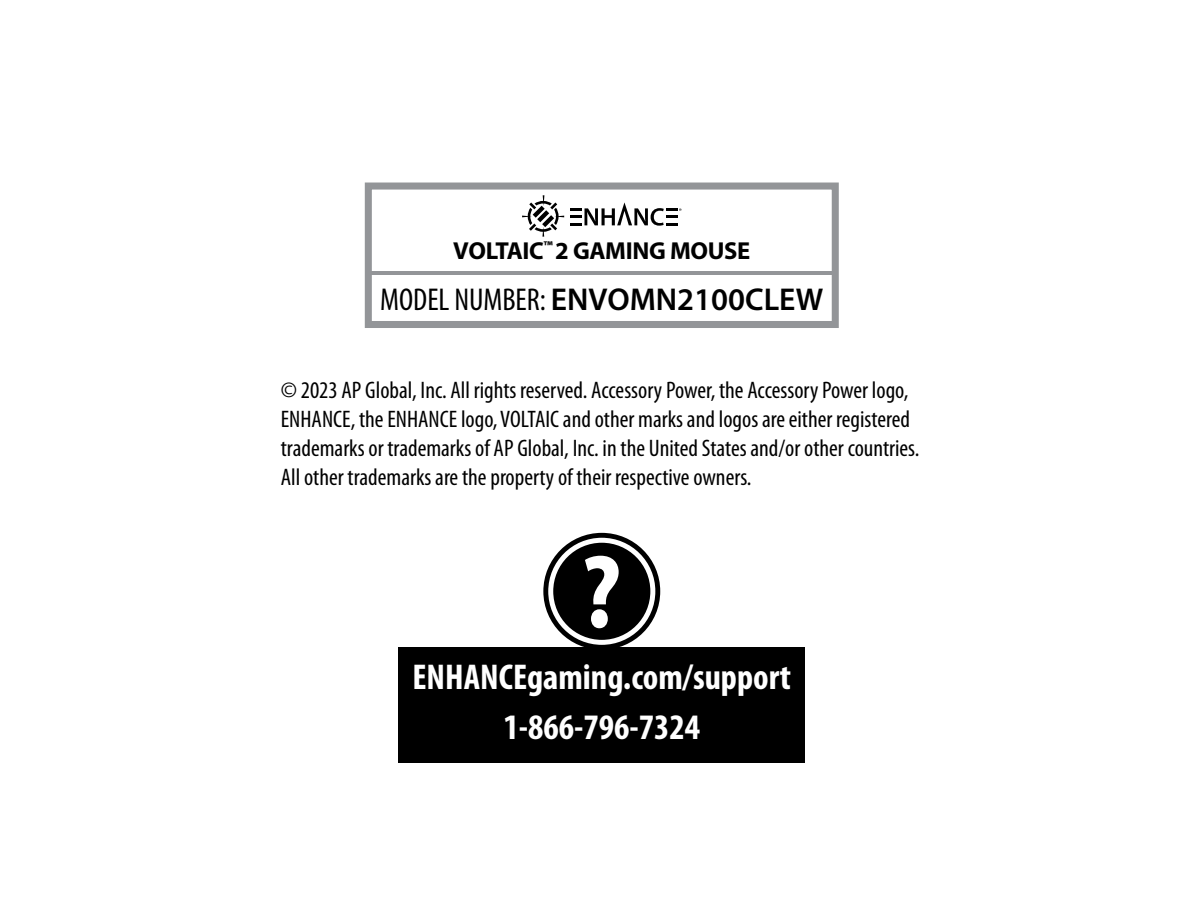
<style>
.page{position:relative;width:1188px;height:918px;background:#fff}
.page>*{position:absolute;margin:0;border:0;box-sizing:border-box;transform-origin:0 0}
.t1{font:700 condensed 36px "Myriad Pro";color:#fff}
.t2{font:600 31.65px "Myriad Pro";color:#000}
.t3{font:700 24.6px "Myriad Pro";letter-spacing:-.015em;color:#000}
.t4{font:condensed 24px/28.8px "Myriad Pro";color:#000}
.s1{font-weight:400;font-stretch:condensed}
</style>
<div class="page">
<div style="left:398px;top:647px;width:407px;height:116px;background:#000"></div>
<hr style="left:368px;top:271px;width:468px;height:4px;background:#939598">
<div style="left:365px;top:183px;width:474px;height:145px;border:7px solid #939598"></div>
<svg style="left:522px;top:195px;width:42px;height:42px"></svg>
<svg style="left:570px;top:202px;width:111px;height:24px"></svg>
<div style="left:553px;top:543px;width:97px;height:97px;background:#000;border-radius:50%"></div>
<div style="left:543px;top:533px;width:117px;height:117px;border:5px solid #000;border-radius:50%"></div>
<svg style="left:585px;top:556px;width:34px;height:72px"></svg>
<p class="t3" style="left:453px;top:235px;width:298px">VOLTAIC<sup>™</sup> 2 GAMING MOUSE</p>
<p class="t2" style="left:380px;top:279px;width:445px"><span class="s1">MODEL NUMBER:</span> ENVOMN2100CLEW</p>
<p class="t4" style="left:281px;top:376px;width:640px">© 2023 AP Global, Inc. All rights reserved. Accessory Power, the Accessory Power logo, ENHANCE, the ENHANCE logo, VOLTAIC and other marks and logos are either registered trademarks or trademarks of AP Global, Inc. in the United States and/or other countries.<br>All other trademarks are the property of their respective owners.</p>
<p class="t1" style="left:412px;top:655px;width:380px">ENHANCEgaming.com/support</p>
<p class="t1" style="left:503px;top:704px;width:198px">1-866-796-7324</p>
</div>
